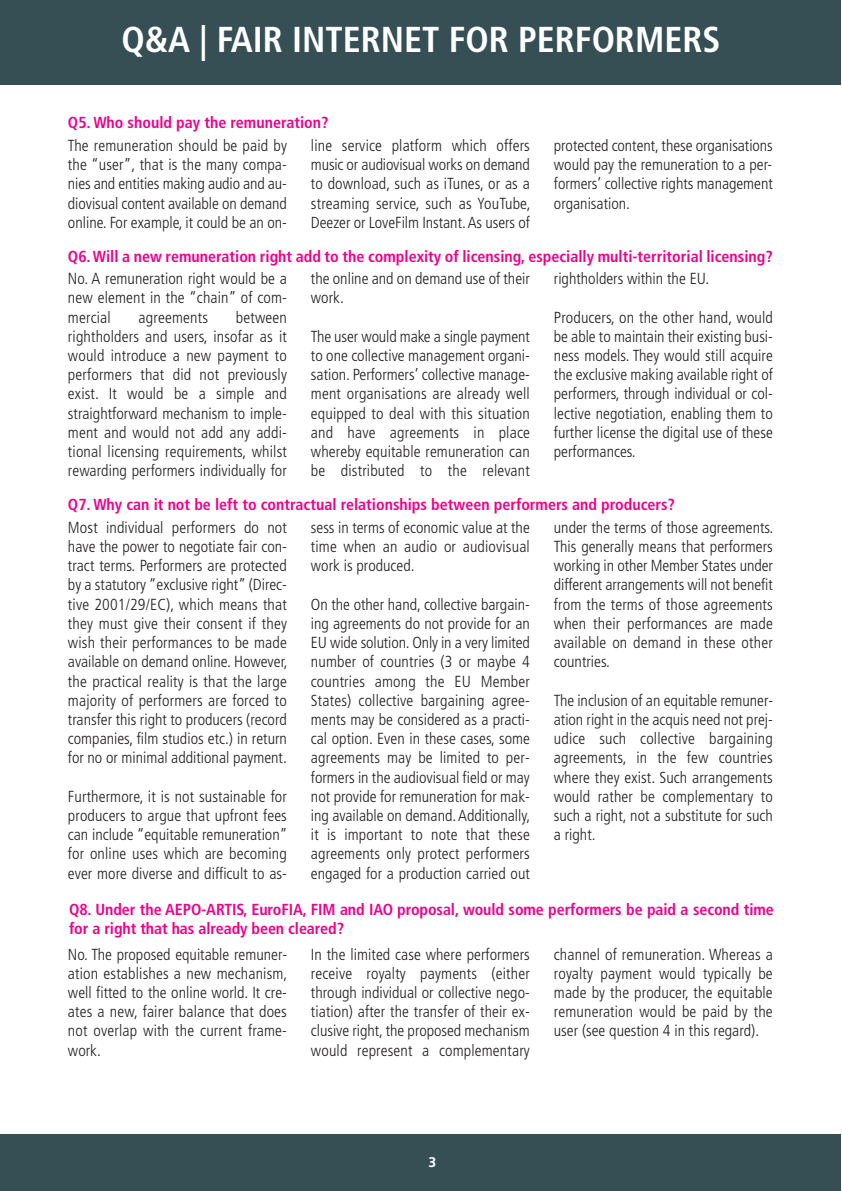
<style>
.page{position:relative;width:842px;height:1191px;background:#fff}
.page>*{position:absolute;margin:0;border:0;box-sizing:border-box;transform-origin:0 0}
.t1{font:700 condensed 36px "Frutiger";color:#fff}
.t2{font:300 condensed 16px/19.2px "Frutiger";color:#231f20;text-align:justify}
.t3{font:700 condensed 16px/19.2px "Frutiger";color:#ed028c}
.t4{font:700 14px "Frutiger";color:#fff}
</style>
<div class="page">
<div style="left:0;top:1px;width:840px;height:84px;background:#354f55"></div>
<div style="left:0;top:1134px;width:840px;height:57px;background:#354f55"></div>
<h1 class="t1" style="left:121px;top:18px;width:600px">Q&amp;A | FAIR INTERNET FOR PERFORMERS</h1>
<p class="t3" style="left:68px;top:113px;width:262px">Q5. Who should pay the remuneration?</p>
<p class="t2" style="left:68px;top:136px;width:220px">The remuneration should be paid by the “user”, that is the many compa&shy;nies and entities making audio and au&shy;diovisual content available on demand online. For example, it could be an on-</p>
<p class="t2" style="left:311px;top:136px;width:221px">line service platform which offers music or audiovisual works on demand to download, such as iTunes, or as a streaming service, such as YouTube, Deezer or LoveFilm Instant.As users of</p>
<p class="t2" style="left:554px;top:136px;width:220px">protected content, these organisations would pay the remuneration to a per&shy;formers’ collective rights management organisation.</p>
<p class="t3" style="left:68px;top:246px;width:706px">Q6.Will a new remuneration right add to the complexity of licensing, especially multi-territorial licensing?</p>
<p class="t2" style="left:68px;top:269px;width:220px">No. A remuneration right would be a new element in the “chain” of com&shy;mercial</p>
<p class="t2" style="left:311px;top:269px;width:220px">the online and on demand use of their work.</p>
<p class="t2" style="left:311px;top:327px;width:220px">The user would make a single payment to one collective management organi&shy;sation. Performers’ collective manage&shy;ment organisations are already well equipped to deal with this situation and have agreements in place whereby equitable remuneration can be distributed to the relevant</p>
<p class="t2" style="left:554px;top:269px;width:157px">rightholders within the EU.</p>
<p class="t2" style="left:554px;top:308px;width:220px">Producers, on the other hand, would be able to maintain their existing busi&shy;ness models. They would still acquire the exclusive making available right of performers, through individual or col&shy;lective negotiation, enabling them to further license the digital use of these performances.</p>
<p class="t3" style="left:68px;top:495px;width:608px">Q7. Why can it not be left to contractual relationships between performers and producers?</p>
<p class="t2" style="left:68px;top:518px;width:221px">Most individual performers do not have the power to negotiate fair con&shy;tract terms. Performers are protected by a statutory “exclusive right” (Direc&shy;tive 2001/29/EC), which means that they must give their consent if they wish their performances to be made available on demand online. However, the practical reality is that the large majority of performers are forced to transfer this right to producers (record companies, film studios etc.) in return for no or minimal additional payment.</p>
<p class="t2" style="left:68px;top:787px;width:221px">Furthermore, it is not sustainable for producers to argue that upfront fees can include “equitable remuneration” for online uses which are becoming ever more diverse and difficult to as-</p>
<p class="t2" style="left:68px;top:308px;width:220px;text-indent:168px">between rightholders and users, insofar as it would introduce a new payment to performers that did not previously exist. It would be a simple and straightforward mechanism to imple&shy;ment and would not add any addi&shy;tional licensing requirements, whilst rewarding performers individually for</p>
<p class="t2" style="left:139px;top:308px;width:71px">agreements</p>
<p class="t2" style="left:311px;top:518px;width:220px">sess in terms of economic value at the time when an audio or audiovisual work is produced.</p>
<p class="t2" style="left:311px;top:595px;width:221px">On the other hand, collective bargain&shy;ing agreements do not provide for an EU wide solution. Only in a very limited number of countries (3 or maybe 4 countries among the EU Member States) collective bargaining agree&shy;ments may be considered as a practi&shy;cal option. Even in these cases, some agreements may be limited to per&shy;formers in the audiovisual field or may not provide for remuneration for mak&shy;ing available on demand.Additionally, it is important to note that these agreements only protect performers engaged for a production carried out</p>
<p class="t2" style="left:554px;top:518px;width:221px">under the terms of those agreements.<br>This generally means that performers working in other Member States under different arrangements will not benefit from the terms of those agreements when their performances are made available on demand in these other countries.</p>
<p class="t2" style="left:554px;top:691px;width:221px">The inclusion of an equitable remuner&shy;ation right in the acquis need not prej&shy;udice such collective bargaining agreements, in the few countries where they exist. Such arrangements would rather be complementary to such a right, not a substitute for such a right.</p>
<p class="t3" style="left:69px;top:899px;width:706px">Q8. Under the AEPO-ARTIS, EuroFIA, FIM and IAO proposal, would some performers be paid a second time for a right that has already been cleared?</p>
<p class="t2" style="left:68px;top:944px;width:221px">No. The proposed equitable remuner&shy;ation establishes a new mechanism, well fitted to the online world. It cre&shy;ates a new, fairer balance that does not overlap with the current frame&shy;work.</p>
<p class="t2" style="left:311px;top:944px;width:220px">In the limited case where performers receive royalty payments (either through individual or collective nego&shy;tiation) after the transfer of their ex&shy;clusive right, the proposed mechanism would represent a complementary</p>
<p class="t2" style="left:554px;top:944px;width:220px">channel of remuneration. Whereas a royalty payment would typically be made by the producer, the equitable remuneration would be paid by the user (see question 4 in this regard).</p>
<p class="t4" style="left:428px;top:1154px;width:9px">3</p>
</div>
